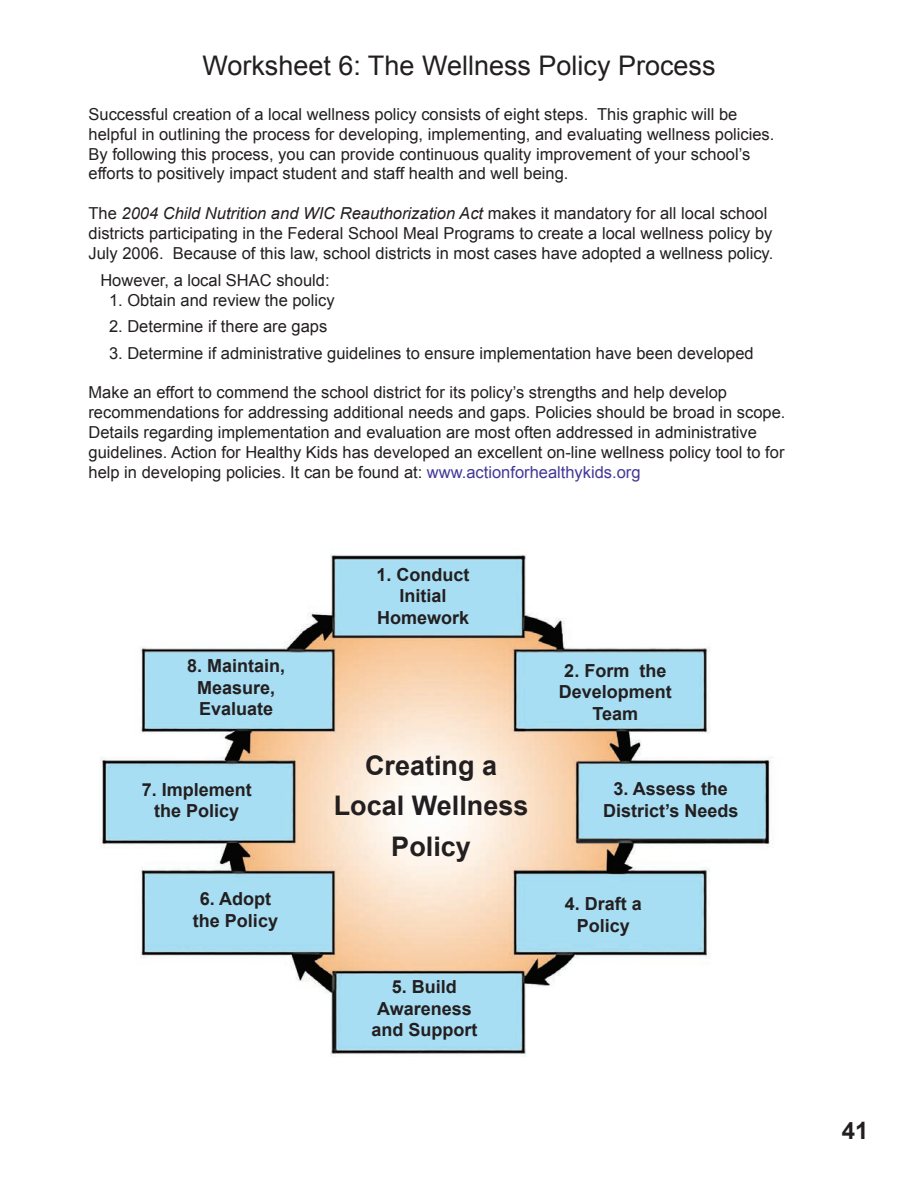
<style>
.page{position:relative;width:918px;height:1188px;background:#fff}
.page>*{position:absolute;margin:0;border:0;box-sizing:border-box;transform-origin:0 0}
.t1{font:27px "Arial";color:#231f20}
.t2{font:700 27px "Arial";color:#231f20}
.t3{font:700 24px "Arial";color:#231f20}
.t4{font:700 18px "Arial";color:#231f20}
.t5{font:16.5px/19.8px "Arial";color:#231f20}
.s1{font-style:italic}
.s2{color:#423897}
</style>
<div class="page">
<img style="left:100px;top:554px;width:671px;height:502px">
<p class="t1" style="left:202px;top:48px;width:515px">Worksheet 6: The Wellness Policy Process</p>
<p class="t5" style="left:88px;top:104px;width:650px">Successful creation of a local wellness policy consists of eight steps. This graphic will be</p>
<p class="t5" style="left:88px;top:124px;width:687px">helpful in outlining the process for developing, implementing, and evaluating wellness policies.</p>
<p class="t5" style="left:88px;top:144px;width:663px">By following this process, you can provide continuous quality improvement of your school’s</p>
<p class="t5" style="left:88px;top:164px;width:481px">efforts to positively impact student and staff health and well being.</p>
<p class="t5" style="left:88px;top:203px;width:686px">The <span class="s1">2004 Child Nutrition and WIC Reauthorization Act</span> makes it mandatory for all local school districts participating in the Federal School Meal Programs to create a local wellness policy by<br>July 2006. Because of this law, school districts in most cases have adopted a wellness policy.</p>
<p class="t5" style="left:100px;top:270px;width:231px">However, a local SHAC should:</p>
<p class="t5" style="left:109px;top:290px;width:227px">1. Obtain and review the policy</p>
<p class="t5" style="left:109px;top:317px;width:220px">2. Determine if there are gaps</p>
<p class="t5" style="left:109px;top:343px;width:646px">3. Determine if administrative guidelines to ensure implementation have been developed</p>
<p class="t5" style="left:88px;top:383px;width:699px">Make an effort to commend the school district for its policy’s strengths and help develop recommendations for addressing additional needs and gaps. Policies should be broad in scope.<br>Details regarding implementation and evaluation are most often addressed in administrative guidelines. Action for Healthy Kids has developed an excellent on-line wellness policy tool to for help in developing policies. It can be found at: <span class="s2">www.actionforhealthykids.org</span></p>
<p class="t4" style="left:187px;top:654px;width:100px">8. Maintain,</p>
<p class="t4" style="left:197px;top:676px;width:80px">Measure,</p>
<p class="t4" style="left:199px;top:697px;width:76px">Evaluate</p>
<p class="t4" style="left:142px;top:777px;width:112px">7. Implement</p>
<p class="t4" style="left:154px;top:799px;width:87px">the Policy</p>
<p class="t4" style="left:200px;top:887px;width:73px">6. Adopt</p>
<p class="t4" style="left:193px;top:909px;width:87px">the Policy</p>
<p class="t4" style="left:377px;top:562px;width:95px">1. Conduct</p>
<p class="t4" style="left:400px;top:584px;width:49px">Initial</p>
<p class="t4" style="left:377px;top:606px;width:94px">Homework</p>
<p class="t2" style="left:365px;top:748px;width:134px">Creating a</p>
<p class="t2" style="left:334px;top:788px;width:196px">Local Wellness</p>
<p class="t2" style="left:391px;top:829px;width:81px">Policy</p>
<p class="t4" style="left:392px;top:975px;width:67px">5. Build</p>
<p class="t4" style="left:377px;top:997px;width:96px">Awareness</p>
<p class="t4" style="left:371px;top:1018px;width:108px">and Support</p>
<p class="t4" style="left:564px;top:659px;width:104px">2. Form the</p>
<p class="t4" style="left:559px;top:680px;width:115px">Development</p>
<p class="t4" style="left:592px;top:702px;width:47px">Team</p>
<p class="t4" style="left:614px;top:777px;width:116px">3. Assess the</p>
<p class="t4" style="left:603px;top:799px;width:137px">District’s Needs</p>
<p class="t4" style="left:565px;top:892px;width:79px">4. Draft a</p>
<p class="t4" style="left:577px;top:914px;width:55px">Policy</p>
<p class="t3" style="left:842px;top:1115px;width:28px">41</p>
</div>
